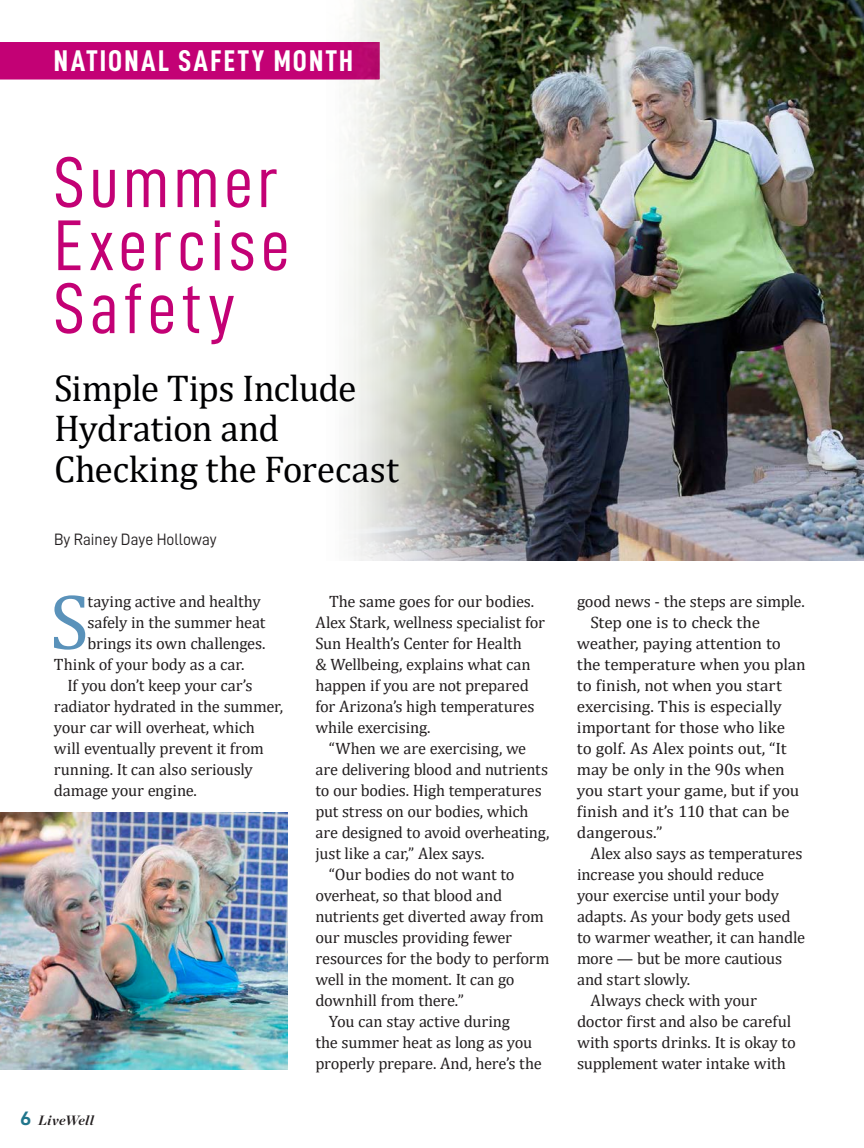
<style>
.page{position:relative;width:864px;height:1148px;background:#fff}
.page>*{position:absolute;margin:0;border:0;box-sizing:border-box;transform-origin:0 0}
.SH_Main_Body_Copy{font:79.5px "Cambria";color:#5a92ba}
.t1{font:72px/63px "D DIN Condensed";letter-spacing:.055em;color:#c30175}
.t2{font:37.5px/40.5px "Cambria";letter-spacing:-.015em;color:#000002}
.t3{font:30px "D DIN Condensed Bold";letter-spacing:.08em;color:#fff}
.SH_Main_Body_Copy-2{font:16.5px/21px "Cambria";letter-spacing:-.015em;color:#231f20}
.SH_Main_Body_Copy-3{font:16.5px/21px "Cambria";letter-spacing:-.015em;color:#231f20;scale:1.04 1}
.t4{font:16.5px "D DIN";color:#231f20;scale:.95 1}
.t5{font:italic 700 13.5px "Chronicle Display";letter-spacing:.02em;color:#231f20}
.s1{font-family:"D DIN Exp Bold";font-weight:400;font-style:normal;font-size:19.5px;color:#21768c}
</style>
<div class="page">
<div style="left:0;top:42px;width:315px;height:38px;background:#c30175"></div>
<img style="left:0;top:812px;width:288px;height:257px">
<img style="left:315px;top:0;width:549px;height:561px">
<p class="t3" style="left:54px;top:44px;width:301px">NATIONAL SAFETY MONTH</p>
<p class="t1" style="left:54px;top:149px;width:237px">Summer<br>Exercise<br>Safety</p>
<p class="t2" style="left:54px;top:367px;width:346px">Simple Tips Include<br>Hydration and<br>Checking the Forecast</p>
<p class="t4" style="left:54px;top:530px;width:173px">By Rainey Daye Holloway</p>
<p class="SH_Main_Body_Copy" style="left:50px;top:575px;width:41px">S</p>
<p class="SH_Main_Body_Copy-2" style="left:88px;top:591px;width:175px">taying active and healthy</p>
<p class="SH_Main_Body_Copy-2" style="left:88px;top:612px;width:179px">safely in the summer heat</p>
<p class="SH_Main_Body_Copy-2" style="left:88px;top:633px;width:180px">brings its own challenges.</p>
<p class="SH_Main_Body_Copy-2" style="left:54px;top:654px;width:192px">Think of your body as a car.</p>
<p class="SH_Main_Body_Copy-2" style="left:54px;top:675px;width:231px;text-indent:13px">If you don’t keep your car’s radiator hydrated in the summer, your car will overheat, which will eventually prevent it from running. It can also seriously damage your engine.</p>
<p class="t5" style="left:20px;top:1108px;width:75px"><span class="s1">6</span> LiveWell</p>
<p class="SH_Main_Body_Copy-2" style="left:316px;top:591px;width:231px;text-indent:13px">The same goes for our bodies.<br>Alex Stark, wellness specialist for<br>Sun Health’s Center for Health<br>&amp; Wellbeing, explains what can happen if you are not prepared for Arizona’s high temperatures while exercising.</p>
<p class="SH_Main_Body_Copy-2" style="left:316px;top:738px;width:235px;text-indent:13px">“When we are exercising, we are delivering blood and nutrients to our bodies. High temperatures put stress on our bodies, which are designed to avoid overheating, just like a car,” Alex says.</p>
<p class="SH_Main_Body_Copy-2" style="left:316px;top:864px;width:236px;text-indent:13px">“Our bodies do not want to overheat, so that blood and nutrients get diverted away from our muscles providing fewer resources for the body to perform well in the moment. It can go downhill from there.”</p>
<p class="SH_Main_Body_Copy-2" style="left:316px;top:1011px;width:228px;text-indent:13px">You can stay active during<br>the summer heat as long as you properly prepare. And, here’s the</p>
<p class="SH_Main_Body_Copy-2" style="left:577px;top:591px;width:229px">good news - the steps are simple.</p>
<p class="SH_Main_Body_Copy-3" style="left:577px;top:612px;width:222px;text-indent:14px">Step one is to check the weather, paying attention to the temperature when you plan to finish, not when you start exercising. This is especially important for those who like<br>to golf. As Alex points out, “It may be only in the 90s when you start your game, but if you finish and it’s 110 that can be dangerous.”</p>
<p class="SH_Main_Body_Copy-2" style="left:577px;top:843px;width:230px;text-indent:13px">Alex also says as temperatures increase you should reduce<br>your exercise until your body adapts. As your body gets used to warmer weather, it can handle more — but be more cautious and start slowly.</p>
<p class="SH_Main_Body_Copy-2" style="left:577px;top:990px;width:220px;text-indent:13px">Always check with your doctor first and also be careful with sports drinks. It is okay to supplement water intake with</p>
</div>
